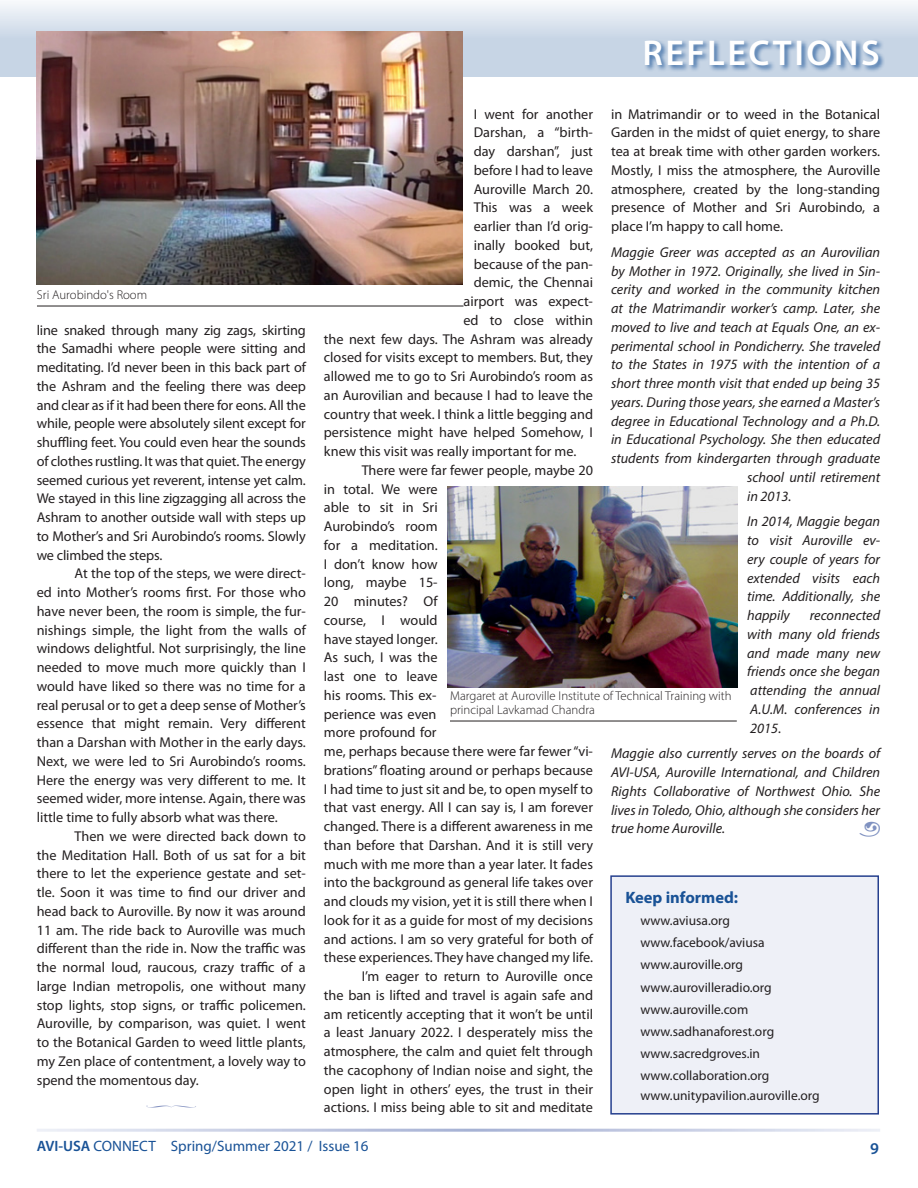
<style>
.page{position:relative;width:918px;height:1188px;background:#fff}
.page>*{position:absolute;margin:0;border:0;box-sizing:border-box;transform-origin:0 0}
.main_head{font:600 36px "Myriad Pro";letter-spacing:.07em;color:#fff}
.sub_hd{font:700 16.5px "Myriad Pro";color:#195296}
.t1{font:600 16.5px "Myriad Pro";color:#195296}
.t2{font:15px "Myriad Pro";color:#195296}
.text{font:14.25px/18.8px "Myriad Pro";color:#231f20;text-align:justify}
._1st_par_italic_text{font:italic 14.25px/18.8px "Myriad Pro";color:#231f20;text-align:justify}
._1st_par_in_text_aft{font:14.25px "Myriad Pro";color:#231f20}
.bullets{font:13.5px "Myriad Pro";color:#231f20}
.t3{font:300 12.75px/14.2px "Myriad Pro";color:#231f20}
.s1{font-weight:600}
</style>
<div class="page">
<div style="left:0;top:0;width:918px;height:77px;background:linear-gradient(to bottom,#ecf1f6,#baccdf)"></div>
<div style="left:643px;top:38px;width:242px;height:34px;background:#195296;opacity:.75"></div>
<img style="left:36px;top:32px;width:427px;height:252px">
<hr style="left:37px;top:306px;width:427px;height:1px;background:#231f20">
<img style="left:447px;top:486px;width:290px;height:202px">
<hr style="left:450px;top:721px;width:287px;height:1px;background:#231f20">
<div style="left:611px;top:876px;width:267px;height:238px;background:#eef0f7"></div>
<div style="left:610px;top:875px;width:269px;height:240px;border:2px solid #253f8e"></div>
<p class="t3" style="left:37px;top:288px;width:112px">Sri Aurobindo's Room</p>
<p class="text" style="left:37px;top:320px;width:271px">line snaked through many zig zags, skirting the Samadhi where people were sitting and meditating. I’d never been in this back part of the Ashram and the feeling there was deep and clear as if it had been there for eons. All the while, people were absolutely silent except for shuffling feet. You could even hear the sounds of clothes rustling. It was that quiet. The energy seemed curious yet reverent, intense yet calm.<br>We stayed in this line zigzagging all across the Ashram to another outside wall with steps up to Mother’s and Sri Aurobindo’s rooms. Slowly we climbed the steps.</p>
<p class="text" style="left:37px;top:564px;width:271px;text-indent:38px">At the top of the steps, we were direct&shy;ed into Mother’s rooms first. For those who have never been, the room is simple, the fur&shy;nishings simple, the light from the walls of windows delightful. Not surprisingly, the line needed to move much more quickly than I would have liked so there was no time for a real perusal or to get a deep sense of Mother’s essence that might remain. Very different than a Darshan with Mother in the early days.<br>Next, we were led to Sri Aurobindo’s rooms.<br>Here the energy was very different to me. It seemed wider, more intense. Again, there was little time to fully absorb what was there.</p>
<p class="text" style="left:37px;top:827px;width:271px;text-indent:38px">Then we were directed back down to the Meditation Hall. Both of us sat for a bit there to let the experience gestate and set&shy;tle. Soon it was time to find our driver and head back to Auroville. By now it was around 11 am. The ride back to Auroville was much different than the ride in. Now the traffic was the normal loud, raucous, crazy traffic of a large Indian metropolis, one without many stop lights, stop signs, or traffic policemen.<br>Auroville, by comparison, was quiet. I went to the Botanical Garden to weed little plants, my Zen place of contentment, a lovely way to spend the momentous day.</p>
<p class="main_head" style="left:642px;top:30px;width:239px">REFLECTIONS</p>
<p class="_1st_par_in_text_aft" style="left:474px;top:105px;width:121px">I went for another</p>
<p class="_1st_par_in_text_aft" style="left:474px;top:124px;width:121px">Darshan, a “birth-</p>
<p class="_1st_par_in_text_aft" style="left:474px;top:143px;width:121px">day darshan”, just</p>
<p class="_1st_par_in_text_aft" style="left:474px;top:161px;width:121px">before I had to leave</p>
<p class="_1st_par_in_text_aft" style="left:474px;top:180px;width:121px">Auroville March 20.</p>
<p class="_1st_par_in_text_aft" style="left:474px;top:199px;width:121px">This was a week</p>
<p class="_1st_par_in_text_aft" style="left:474px;top:218px;width:121px">earlier than I’d orig-</p>
<p class="_1st_par_in_text_aft" style="left:474px;top:236px;width:121px">inally booked but,</p>
<p class="_1st_par_in_text_aft" style="left:474px;top:255px;width:121px">because of the pan-</p>
<p class="_1st_par_in_text_aft" style="left:474px;top:274px;width:121px">demic, the Chennai</p>
<p class="_1st_par_in_text_aft" style="left:464px;top:293px;width:131px">airport was expect-</p>
<p class="_1st_par_in_text_aft" style="left:464px;top:311px;width:131px">ed to close within</p>
<p class="_1st_par_in_text_aft" style="left:324px;top:330px;width:271px">the next few days. The Ashram was already</p>
<p class="_1st_par_in_text_aft" style="left:324px;top:349px;width:271px">closed for visits except to members. But, they</p>
<p class="_1st_par_in_text_aft" style="left:324px;top:368px;width:271px">allowed me to go to Sri Aurobindo’s room as</p>
<p class="_1st_par_in_text_aft" style="left:324px;top:386px;width:271px">an Aurovilian and because I had to leave the</p>
<p class="_1st_par_in_text_aft" style="left:324px;top:405px;width:271px">country that week. I think a little begging and</p>
<p class="_1st_par_in_text_aft" style="left:324px;top:424px;width:271px">persistence might have helped Somehow, I</p>
<p class="_1st_par_in_text_aft" style="left:324px;top:443px;width:254px">knew this visit was really important for me.</p>
<p class="text" style="left:324px;top:461px;width:271px;text-align:left;text-indent:38px">There were far fewer people, maybe 20 in total. We were<br>able to sit in Sri<br>Aurobindo’s room<br>for a meditation.<br>I don’t know how<br>long, maybe 15-<br>20 minutes? Of<br>course, I would<br>have stayed longer.<br>As such, I was the<br>last one to leave<br>his rooms. This ex-<br>perience was even<br>more profound for<br>me, perhaps because there were far fewer “vi&shy;brations” floating around or perhaps because<br>I had time to just sit and be, to open myself to that vast energy. All I can say is, I am forever changed. There is a different awareness in me than before that Darshan. And it is still very much with me more than a year later. It fades into the background as general life takes over and clouds my vision, yet it is still there when I look for it as a guide for most of my decisions and actions. I am so very grateful for both of these experiences. They have changed my life.</p>
<p class="text" style="left:324px;top:967px;width:271px;text-indent:38px">I’m eager to return to Auroville once the ban is lifted and travel is again safe and am reticently accepting that it won’t be until a least January 2022. I desperately miss the atmosphere, the calm and quiet felt through the cacophony of Indian noise and sight, the open light in others’ eyes, the trust in their actions. I miss being able to sit and meditate</p>
<p class="text" style="left:611px;top:104px;width:271px">in Matrimandir or to weed in the Botanical Garden in the midst of quiet energy, to share tea at break time with other garden workers.<br>Mostly, I miss the atmosphere, the Auroville atmosphere, created by the long-standing presence of Mother and Sri Aurobindo, a place I’m happy to call home.</p>
<p class="_1st_par_italic_text" style="left:611px;top:243px;width:271px">Maggie Greer was accepted as an Aurovilian</p>
<p class="_1st_par_italic_text" style="left:611px;top:261px;width:271px">by Mother in 1972. Originally, she lived in Sin-</p>
<p class="_1st_par_italic_text" style="left:611px;top:280px;width:271px">cerity and worked in the community kitchen</p>
<p class="_1st_par_italic_text" style="left:611px;top:299px;width:271px">at the Matrimandir worker’s camp. Later, she</p>
<p class="_1st_par_italic_text" style="left:611px;top:318px;width:271px">moved to live and teach at Equals One, an ex-</p>
<p class="_1st_par_italic_text" style="left:611px;top:336px;width:271px">perimental school in Pondicherry. She traveled</p>
<p class="_1st_par_italic_text" style="left:611px;top:355px;width:271px">to the States in 1975 with the intention of a</p>
<p class="_1st_par_italic_text" style="left:611px;top:374px;width:271px">short three month visit that ended up being 35</p>
<p class="_1st_par_italic_text" style="left:611px;top:393px;width:271px">years. During those years, she earned a Master’s</p>
<p class="_1st_par_italic_text" style="left:611px;top:411px;width:271px">degree in Educational Technology and a Ph.D.</p>
<p class="_1st_par_italic_text" style="left:611px;top:430px;width:271px">in Educational Psychology. She then educated</p>
<p class="_1st_par_italic_text" style="left:611px;top:449px;width:271px">students from kindergarten through graduate</p>
<p class="_1st_par_italic_text" style="left:747px;top:468px;width:135px">school until retirement</p>
<p class="_1st_par_italic_text" style="left:747px;top:486px;width:46px">in 2013.</p>
<p class="_1st_par_italic_text" style="left:747px;top:512px;width:135px">In 2014, Maggie began to visit Auroville ev&shy;ery couple of years for extended visits each time. Additionally, she happily</p>
<p class="_1st_par_italic_text" style="left:747px;top:606px;width:135px;text-indent:63px">reconnected with many old friends and made many new friends once she began attending the annual A.U.M. conferences in 2015.</p>
<p class="_1st_par_italic_text" style="left:611px;top:744px;width:271px">Maggie also currently serves on the boards of AVI-USA, Auroville International, and Children Rights Collaborative of Northwest Ohio. She lives in Toledo, Ohio, although she considers her true home Auroville.</p>
<p class="t3" style="left:450px;top:688px;width:283px">Margaret at Auroville Institute of Technical Training with principal Lavkamad Chandra</p>
<p class="sub_hd" style="left:625px;top:886px;width:114px">Keep informed:</p>
<p class="bullets" style="left:640px;top:912px;width:91px">www.aviusa.org</p>
<p class="bullets" style="left:640px;top:934px;width:126px">www.facebook/aviusa</p>
<p class="bullets" style="left:640px;top:957px;width:104px">www.auroville.org</p>
<p class="bullets" style="left:640px;top:979px;width:133px">www.aurovilleradio.org</p>
<p class="bullets" style="left:640px;top:1001px;width:109px">www.auroville.com</p>
<p class="bullets" style="left:640px;top:1023px;width:135px">www.sadhanaforest.org</p>
<p class="bullets" style="left:640px;top:1045px;width:121px">www.sacredgroves.in</p>
<p class="bullets" style="left:640px;top:1068px;width:131px">www.collaboration.org</p>
<p class="bullets" style="left:640px;top:1087px;width:181px">www.unitypavilion.auroville.org</p>
<p class="t2" style="left:37px;top:1137px;width:333px"><span class="s1">AVI-USA</span> CONNECT Spring/Summer 2021 / Issue 16</p>
<p class="t1" style="left:870px;top:1138px;width:10px">9</p>
</div>
